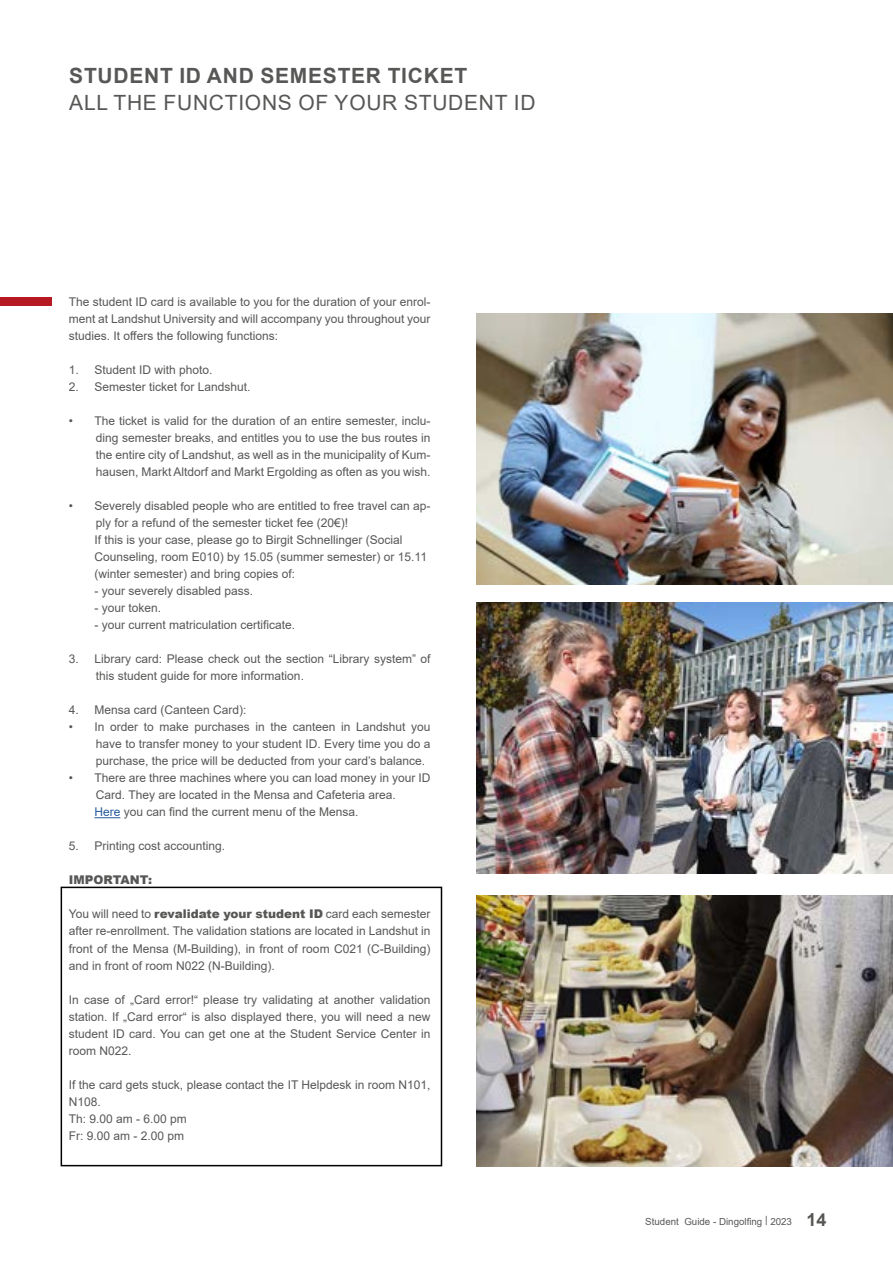
<style>
.page{position:relative;width:893px;height:1263px;background:#fff}
.page>*{position:absolute;margin:0;border:0;box-sizing:border-box;transform-origin:0 0}
.t1{font:21px "Arial";letter-spacing:.035em;color:#575756}
.t2{font:700 21px "Arial";letter-spacing:.035em;color:#575756}
.t3{font:12px/17px "Arial";color:#575756;text-align:justify}
.t4{font:900 12px "Arial";color:#575756}
.t5{font:9.75px "Arial";color:#575756}
.s1{color:#275b9b}
.s2{font-weight:900}
.s3{font-weight:700;font-size:18px}
</style>
<div class="page">
<div style="left:0;top:298px;width:52px;height:8px;background:#b71923"></div>
<svg style="left:94px;top:817px;width:26px;height:1px"></svg>
<img style="left:477px;top:895px;width:416px;height:271px">
<img style="left:477px;top:313px;width:416px;height:272px">
<img style="left:477px;top:602px;width:416px;height:272px">
<div style="left:61px;top:887px;width:381px;height:279px;border:2px solid #000"></div>
<h1 class="t2" style="left:69px;top:61px;width:399px">STUDENT ID AND SEMESTER TICKET</h1>
<h1 class="t1" style="left:69px;top:88px;width:468px">ALL THE FUNCTIONS OF YOUR STUDENT ID</h1>
<p class="t3" style="left:69px;top:293px;width:363px">The student ID card is available to you for the duration of your enrol&shy;ment at Landshut University and will accompany you throughout your studies. It offers the following functions:</p>
<p class="t3" style="left:69px;top:361px;width:145px">1. Student ID with photo.</p>
<p class="t3" style="left:69px;top:378px;width:183px">2. Semester ticket for Landshut.</p>
<p class="t3" style="left:96px;top:412px;width:336px;text-indent:-27px">• The ticket is valid for the duration of an entire semester, inclu&shy;ding semester breaks, and entitles you to use the bus routes in the entire city of Landshut, as well as in the municipality of Kum&shy;hausen, Markt Altdorf and Markt Ergolding as often as you wish.</p>
<p class="t3" style="left:94px;top:497px;width:338px;text-align:left;text-indent:-26px">• Severely disabled people who are entitled to free travel can ap&shy;ply for a refund of the semester ticket fee (20€)!<br>If this is your case, please go to Birgit Schnellinger (Social Counseling, room E010) by 15.05 (summer semester) or 15.11 (winter semester) and bring copies of:</p>
<p class="t3" style="left:94px;top:582px;width:160px">- your severely disabled pass.</p>
<p class="t3" style="left:94px;top:599px;width:68px">- your token.</p>
<p class="t3" style="left:94px;top:616px;width:202px">- your current matriculation certificate.</p>
<p class="t3" style="left:96px;top:651px;width:336px;text-indent:-27px">3. Library card: Please check out the section “Library system” of this student guide for more information.</p>
<p class="t3" style="left:69px;top:702px;width:179px">4. Mensa card (Canteen Card):</p>
<p class="t3" style="left:96px;top:719px;width:336px;text-indent:-27px">• In order to make purchases in the canteen in Landshut you have to transfer money to your student ID. Every time you do a purchase, the price will be deducted from your card’s balance.</p>
<p class="t3" style="left:94px;top:770px;width:338px;text-align:left;text-indent:-26px">• There are three machines where you can load money in your ID<br>Card. They are located in the Mensa and Cafeteria area.<br><span class="s1">Here</span> you can find the current menu of the Mensa.</p>
<p class="t3" style="left:69px;top:838px;width:158px">5. Printing cost accounting.</p>
<p class="t4" style="left:69px;top:871px;width:85px">IMPORTANT:</p>
<p class="t3" style="left:69px;top:906px;width:363px">You will need to <span class="s2">revalidate your student ID</span> card each semester after re-enrollment. The validation stations are located in Landshut in front of the Mensa (M-Building), in front of room C021 (C-Building) and in front of room N022 (N-Building).</p>
<p class="t3" style="left:69px;top:991px;width:363px">In case of „Card error!“ please try validating at another validation station. If „Card error“ is also displayed there, you will need a new student ID card. You can get one at the Student Service Center in room N022.</p>
<p class="t3" style="left:69px;top:1076px;width:363px;text-align:left">If the card gets stuck, please contact the IT Helpdesk in room N101,<br>N108.<br>Th: 9.00 am - 6.00 pm<br>Fr: 9.00 am - 2.00 pm</p>
<p class="t5" style="left:645px;top:1214px;width:183px">Student Guide - Dingolfing | 2023 <span class="s3">14</span></p>
</div>
